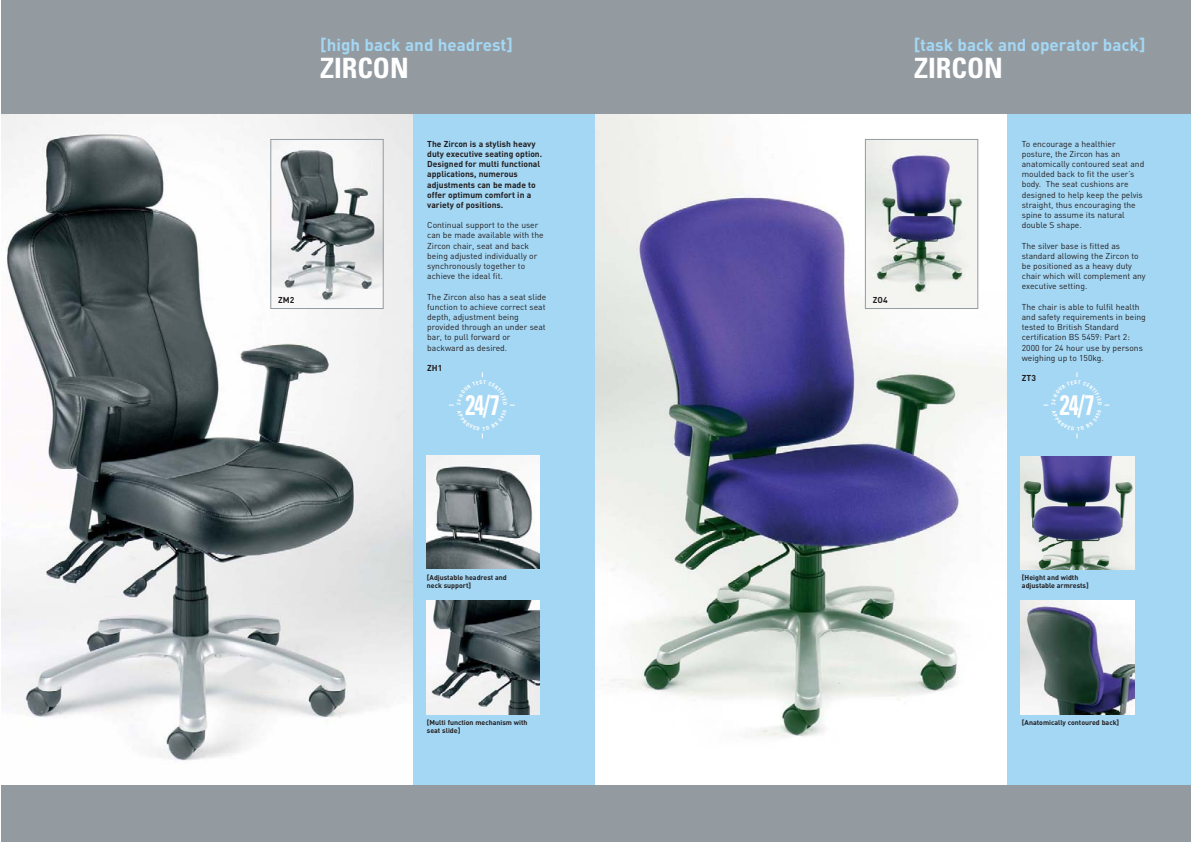
<style>
.page{position:relative;width:1191px;height:842px;background:#fff}
.page>*{position:absolute;margin:0;border:0;box-sizing:border-box;transform-origin:0 0}
.t1{font:700 condensed 28.2px "Univers";color:#fff;scale:.79 1}
.t2{font:700 condensed 28px "Univers";color:#fff}
.t3{font:700 17px "DIN";color:#a4d7f4}
.t4{font:8.5px/10.2px "DIN";color:#231f20}
.t5{font:700 8.5px/10.2px "DIN";color:#231f20}
.t6{font:700 7px/8.4px "DIN";color:#231f20}
</style>
<div class="page">
<div style="left:1px;top:0;width:595px;height:842px;background:#a4d7f4"></div>
<img style="left:1px;top:113px;width:411px;height:672px">
<div style="left:1px;top:0;width:595px;height:113px;background:#939ba1"></div>
<img style="left:426px;top:455px;width:113px;height:114px">
<img style="left:426px;top:601px;width:113px;height:113px">
<div style="left:1px;top:785px;width:595px;height:57px;background:#939ba1"></div>
<img style="left:272px;top:141px;width:110px;height:166px">
<div style="left:270px;top:139px;width:114px;height:170px;border:1px solid #939ba1"></div>
<div style="left:595px;top:0;width:595px;height:842px;background:#a4d7f4"></div>
<img style="left:595px;top:113px;width:411px;height:672px">
<div style="left:595px;top:0;width:595px;height:113px;background:#939ba1"></div>
<img style="left:1020px;top:456px;width:114px;height:114px">
<img style="left:1020px;top:601px;width:114px;height:113px">
<div style="left:595px;top:785px;width:595px;height:57px;background:#939ba1"></div>
<img style="left:867px;top:141px;width:109px;height:166px">
<div style="left:865px;top:139px;width:113px;height:170px;border:1px solid #939ba1"></div>
<svg style="left:449px;top:372px;width:66px;height:66px"></svg>
<svg style="left:1043px;top:372px;width:66px;height:66px"></svg>
<p class="t5" style="left:278px;top:294px;width:18px">ZM2</p>
<h3 class="t3" style="left:320px;top:33px;width:194px">[high back and headrest]</h3>
<h2 class="t2" style="left:320px;top:58px;width:90px">ZIRCON</h2>
<p class="t5" style="left:427px;top:138px;width:116px">The Zircon is a stylish heavy duty executive seating option.<br>Designed for multi functional applications, numerous adjustments can be made to offer optimum comfort in a variety of positions.</p>
<p class="t4" style="left:427px;top:220px;width:118px">Continual support to the user can be made available with the<br>Zircon chair, seat and back being adjusted individually or synchronously together to achieve the ideal fit.</p>
<p class="t4" style="left:427px;top:291px;width:121px">The Zircon also has a seat slide function to achieve correct seat depth, adjustment being provided through an under seat bar, to pull forward or backward as desired.</p>
<p class="t5" style="left:427px;top:363px;width:17px">ZH1</p>
<h1 class="t1" style="left:465px;top:394px;width:45px">24/7</h1>
<p class="t6" style="left:427px;top:572px;width:81px">[Adjustable headrest and neck support]</p>
<p class="t6" style="left:427px;top:718px;width:102px">[Multi function mechanism with seat slide]</p>
<p class="t5" style="left:873px;top:294px;width:16px">ZO4</p>
<h3 class="t3" style="left:913px;top:33px;width:233px">[task back and operator back]</h3>
<h2 class="t2" style="left:914px;top:58px;width:90px">ZIRCON</h2>
<p class="t4" style="left:1021px;top:138px;width:124px">To encourage a healthier posture, the Zircon has an anatomically contoured seat and moulded back to fit the user’s body. The seat cushions are designed to help keep the pelvis straight, thus encouraging the spine to assume its natural double S shape.</p>
<p class="t4" style="left:1021px;top:240px;width:125px">The silver base is fitted as standard allowing the Zircon to be positioned as a heavy duty chair which will complement any executive setting.</p>
<p class="t4" style="left:1021px;top:301px;width:126px">The chair is able to fulfil health and safety requirements in being tested to British Standard certification BS 5459: Part 2:<br>2000 for 24 hour use by persons weighing up to 150kg.</p>
<p class="t5" style="left:1021px;top:373px;width:16px">ZT3</p>
<h1 class="t1" style="left:1060px;top:394px;width:45px">24/7</h1>
<p class="t6" style="left:1022px;top:572px;width:68px">[Height and width adjustable armrests]</p>
<p class="t6" style="left:1022px;top:718px;width:99px">[Anatomically contoured back]</p>
</div>
